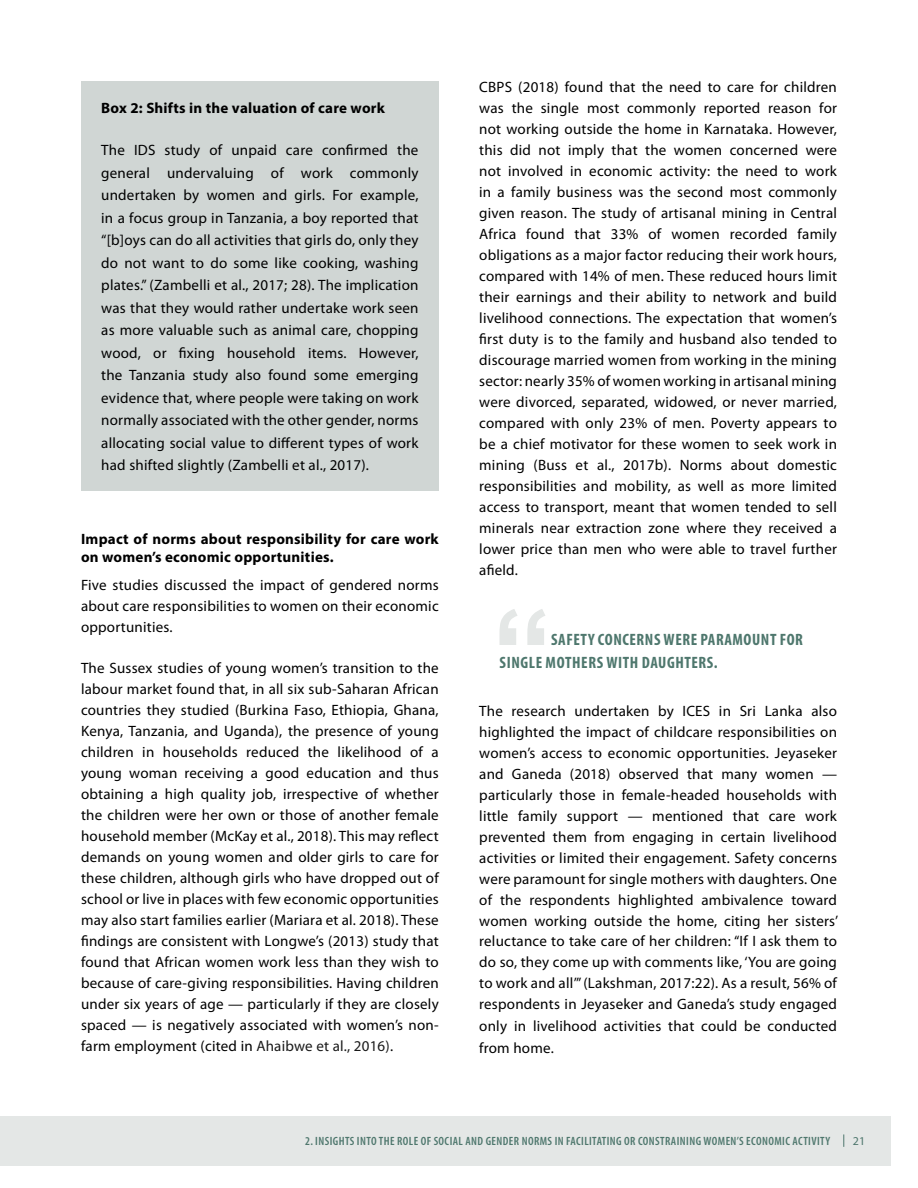
<style>
.page{position:relative;width:918px;height:1188px;background:#fff}
.page>*{position:absolute;margin:0;border:0;box-sizing:border-box;transform-origin:0 0}
.t1{font:700 condensed 16.5px/22.5px "Myriad Pro";letter-spacing:.035em;color:#4e776d}
.t2{font:15px/21px "Myriad Pro";letter-spacing:.015em;color:#000;text-align:justify}
.t3{font:700 15px/18px "Myriad Pro";letter-spacing:.015em;color:#000}
.t4{font:600 condensed 12px "Myriad Pro";letter-spacing:.035em;color:#4e776d}
.t5{font:12px "Myriad Pro";color:#4e776d}
.s1{color:#1a1a1a}
</style>
<div class="page">
<div style="left:0;top:1116px;width:891px;height:49px;background:#e4e7e6"></div>
<svg style="left:844px;top:1134px;width:1px;height:13px"></svg>
<div style="left:81px;top:81px;width:358px;height:409px;background:#d0d6d4"></div>
<svg style="left:500px;top:609px;width:45px;height:36px"></svg>
<p class="t3" style="left:101px;top:98px;width:285px">Box 2: Shifts in the valuation of care work</p>
<p class="t2" style="left:101px;top:139px;width:319px;line-height:22.5px">The IDS study of unpaid care confirmed the general undervaluing of work commonly undertaken by women and girls. For example, in a focus group in Tanzania, a boy reported that “[b]oys can do all activities that girls do, only they do not want to do some like cooking, washing plates.” (Zambelli et al., 2017; 28). The implication was that they would rather undertake work seen as more valuable such as animal care, chopping wood, or fixing household items. However, the Tanzania study also found some emerging evidence that, where people were taking on work normally associated with the other gender, norms allocating social value to different types of work had shifted slightly (Zambelli et al., 2017).</p>
<p class="t3" style="left:81px;top:529px;width:359px">Impact of norms about responsibility for care work on women’s economic opportunities.</p>
<p class="t2" style="left:81px;top:574px;width:359px">Five studies discussed the impact of gendered norms about care responsibilities to women on their economic opportunities.</p>
<p class="t2" style="left:81px;top:657px;width:359px">The Sussex studies of young women’s transition to the labour market found that, in all six sub-Saharan African countries they studied (Burkina Faso, Ethiopia, Ghana, Kenya, Tanzania, and Uganda), the presence of young children in households reduced the likelihood of a young woman receiving a good education and thus obtaining a high quality job, irrespective of whether the children were her own or those of another female household member (McKay et al., 2018). This may reflect demands on young women and older girls to care for these children, although girls who have dropped out of school or live in places with few economic opportunities may also start families earlier (Mariara et al. 2018). These findings are consistent with Longwe’s (2013) study that found that African women work less than they wish to because of care-giving responsibilities. Having children under six years of age — particularly if they are closely spaced — is negatively associated with women’s non&shy;farm employment (cited in <span class="s1">Ahaibwe et al., 2016)</span>.</p>
<p class="t2" style="left:479px;top:76px;width:359px">CBPS (2018) found that the need to care for children was the single most commonly reported reason for not working outside the home in Karnataka. However, this did not imply that the women concerned were not involved in economic activity: the need to work in a family business was the second most commonly given reason. The study of artisanal mining in Central Africa found that 33% of women recorded family obligations as a major factor reducing their work hours, compared with 14% of men. These reduced hours limit their earnings and their ability to network and build livelihood connections. The expectation that women’s first duty is to the family and husband also tended to discourage married women from working in the mining sector: nearly 35% of women working in artisanal mining were divorced, separated, widowed, or never married, compared with only 23% of men. Poverty appears to be a chief motivator for these women to seek work in mining (Buss et al., 2017b). Norms about domestic responsibilities and mobility, as well as more limited access to transport, meant that women tended to sell minerals near extraction zone where they received a lower price than men who were able to travel further afield.</p>
<p class="t1" style="left:500px;top:628px;width:305px;text-indent:51px">SAFETY CONCERNS WERE PARAMOUNT FOR<br>SINGLE MOTHERS WITH DAUGHTERS.</p>
<p class="t2" style="left:479px;top:700px;width:361px">The research undertaken by ICES in Sri Lanka also highlighted the impact of childcare responsibilities on women’s access to economic opportunities. Jeyaseker and Ganeda (2018) observed that many women — particularly those in female-headed households with little family support — mentioned that care work prevented them from engaging in certain livelihood activities or limited their engagement. Safety concerns were paramount for single mothers with daughters. One of the respondents highlighted ambivalence toward women working outside the home, citing her sisters’ reluctance to take care of her children: “If I ask them to do so, they come up with comments like, ‘You are going to work and all’” (Lakshman, 2017:22). As a result, 56% of respondents in Jeyaseker and Ganeda’s study engaged only in livelihood activities that could be conducted</p>
<p class="t2" style="left:479px;top:1037px;width:76px">from home.</p>
<p class="t4" style="left:305px;top:1134px;width:527px">2. INSIGHTS INTO THE ROLE OF SOCIAL AND GENDER NORMS IN FACILITATING OR CONSTRAINING WOMEN’S ECONOMIC ACTIVITY</p>
<p class="t5" style="left:853px;top:1134px;width:14px">21</p>
</div>
